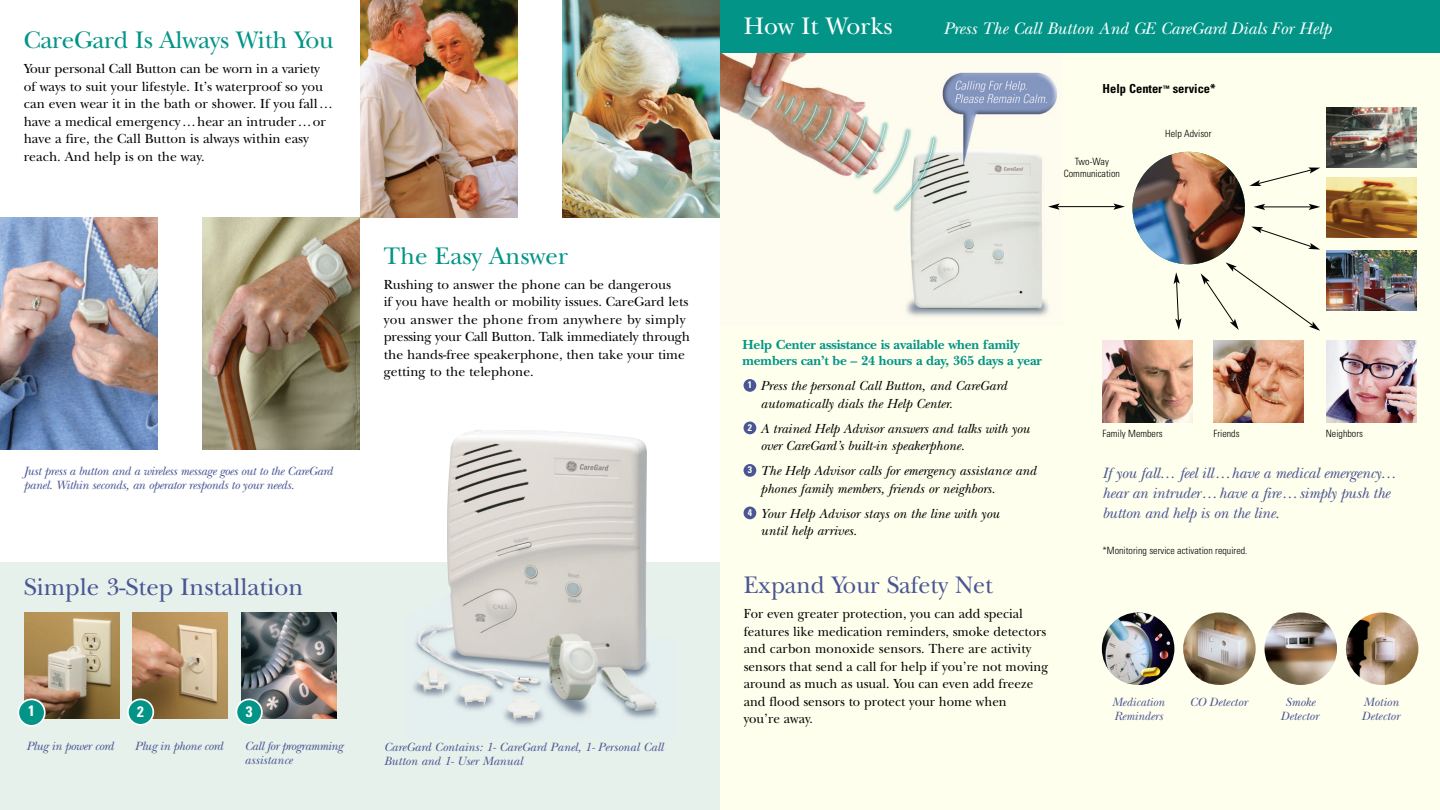
<style>
.page{position:relative;width:1440px;height:810px;background:#fff}
.page>*{position:absolute;margin:0;border:0;box-sizing:border-box;transform-origin:0 0}
.t1{font:25px "New Baskerville";letter-spacing:-.01em;color:#029587}
.t2{font:25px "New Baskerville";color:#4a5694}
.t3{font:25px "New Baskerville";color:#4a5694;scale:.96 1}
.t4{font:25px "New Baskerville";color:#fff}
.t5{font:italic 17.5px "New Baskerville";color:#fff}
.t6{font:italic 15.62px/20px "New Baskerville";letter-spacing:-.015em;color:#4a5694}
.t7{font:700 condensed 15.12px "Univers";color:#fff}
.t8{font:13.75px/17.5px "New Baskerville";color:#000}
.t9{font:italic 13.75px/17.5px "New Baskerville";letter-spacing:-.005em;color:#000}
.t10{font:13.75px/17.5px "New Baskerville";color:#000;scale:.96 1}
.t11{font:700 13.75px/16.2px "New Baskerville";letter-spacing:-.01em;color:#029587}
.t12{font:italic 12.5px/13.8px "New Baskerville";letter-spacing:-.02em;color:#4a5694}
.t13{font:italic 12.5px/13.8px "New Baskerville";color:#4a5694}
.t14{font:700 condensed 12.5px "Univers";color:#000}
.t15{font:italic 12.5px/13.8px "New Baskerville";color:#4a5694;scale:.96 1}
.t16{font:300 condensed 10px/12px "Univers";color:#000;text-align:center}
.t17{font:700 condensed 9.62px "Univers";color:#fff}
.s1{font-size:7.5px}
</style>
<div class="page">
<div style="left:0;top:562px;width:723px;height:248px;background:#e6f1ec"></div>
<img style="left:413px;top:430px;width:246px;height:296px">
<div style="left:720px;top:52px;width:720px;height:758px;background:#ffffed"></div>
<img style="left:0;top:218px;width:158px;height:232px">
<img style="left:202px;top:218px;width:158px;height:232px">
<img style="left:24px;top:612px;width:95px;height:107px">
<img style="left:133px;top:612px;width:95px;height:107px">
<img style="left:241px;top:612px;width:95px;height:107px">
<svg style="left:236px;top:699px;width:27px;height:27px"></svg>
<svg style="left:127px;top:699px;width:27px;height:27px"></svg>
<svg style="left:17px;top:699px;width:29px;height:28px"></svg>
<img style="left:720px;top:52px;width:342px;height:265px">
<div style="left:744px;top:507px;width:12px;height:12px;background:#4a5694;border-radius:50%"></div>
<div style="left:744px;top:464px;width:12px;height:13px;background:#4a5694;border-radius:50%"></div>
<div style="left:744px;top:422px;width:12px;height:12px;background:#4a5694;border-radius:50%"></div>
<div style="left:744px;top:379px;width:12px;height:13px;background:#4a5694;border-radius:50%"></div>
<img style="left:1132px;top:152px;width:113px;height:112px;border-radius:50%">
<img style="left:1102px;top:340px;width:90px;height:82px">
<img style="left:1326px;top:340px;width:90px;height:82px">
<img style="left:1326px;top:108px;width:90px;height:60px">
<img style="left:1326px;top:178px;width:90px;height:60px">
<img style="left:1326px;top:251px;width:90px;height:60px">
<img style="left:1214px;top:340px;width:90px;height:82px">
<div style="left:720px;top:0;width:720px;height:52px;background:#029587"></div>
<img style="left:1102px;top:612px;width:72px;height:73px;border-radius:50%">
<img style="left:360px;top:0;width:158px;height:218px">
<img style="left:562px;top:0;width:158px;height:218px">
<img style="left:1183px;top:612px;width:73px;height:73px;border-radius:50%">
<img style="left:1346px;top:612px;width:72px;height:73px;border-radius:50%">
<img style="left:1265px;top:612px;width:72px;height:73px;border-radius:50%">
<hr style="left:1057px;top:206px;width:59px;height:1px;background:#000">
<svg style="left:1048px;top:203px;width:12px;height:7px"></svg>
<svg style="left:1113px;top:203px;width:12px;height:7px"></svg>
<hr style="left:1263px;top:207px;width:48px;height:1px;background:#000">
<svg style="left:1254px;top:204px;width:11px;height:6px"></svg>
<svg style="left:1309px;top:204px;width:11px;height:6px"></svg>
<svg style="left:1252px;top:227px;width:68px;height:23px"></svg>
<svg style="left:1249px;top:168px;width:71px;height:18px"></svg>
<svg style="left:1201px;top:262px;width:119px;height:69px"></svg>
<svg style="left:1174px;top:272px;width:7px;height:58px"></svg>
<h1 class="t1" style="left:24px;top:31px;width:312px">CareGard Is Always With You</h1>
<p class="t8" style="left:24px;top:62px;width:311px">Your personal Call Button can be worn in a variety of ways to suit your lifestyle. It’s waterproof so you can even wear it in the bath or shower. If you fall… have a medical emergency…hear an intruder…or have a fire, the Call Button is always within easy reach. And help is on the way.</p>
<p class="t12" style="left:24px;top:466px;width:311px">Just press a button and a wireless message goes out to the CareGard panel. Within seconds, an operator responds to your needs.</p>
<h1 class="t2" style="left:24px;top:577px;width:281px">Simple 3-Step Installation</h1>
<h1 class="t1" style="left:384px;top:247px;width:186px">The Easy Answer</h1>
<p class="t8" style="left:384px;top:277px;width:308px">Rushing to answer the phone can be dangerous<br>if you have health or mobility issues. CareGard lets you answer the phone from anywhere by simply pressing your Call Button. Talk immediately through the hands-free speakerphone, then take your time getting to the telephone.</p>
<p class="t7" style="left:28px;top:706px;width:8px">1</p>
<p class="t7" style="left:137px;top:706px;width:8px">2</p>
<p class="t7" style="left:246px;top:706px;width:8px">3</p>
<p class="t12" style="left:26px;top:741px;width:89px">Plug in power cord</p>
<p class="t12" style="left:135px;top:741px;width:90px">Plug in phone cord</p>
<p class="t12" style="left:245px;top:741px;width:100px">Call for programming assistance</p>
<p class="t13" style="left:384px;top:742px;width:281px">CareGard Contains: 1- CareGard Panel, 1- Personal Call<br>Button and 1- User Manual</p>
<h1 class="t4" style="left:744px;top:17px;width:150px">How It Works</h1>
<p class="t5" style="left:943px;top:22px;width:389px">Press The Call Button And GE CareGard Dials For Help</p>
<p class="t14" style="left:1102px;top:84px;width:115px">Help Center<span class="s1">™</span> service*</p>
<p class="t16" style="left:1064px;top:156px;width:58px">Two-Way<br>Communication</p>
<p class="t16" style="left:1165px;top:129px;width:48px">Help Advisor</p>
<p class="t11" style="left:742px;top:338px;width:301px">Help Center assistance is available when family members can’t be – 24 hours a day, 365 days a year</p>
<p class="t9" style="left:761px;top:379px;width:248px">Press the personal Call Button, and CareGard automatically dials the Help Center.</p>
<p class="t9" style="left:761px;top:421px;width:271px">A trained Help Advisor answers and talks with you over CareGard’s built-in speakerphone.</p>
<p class="t9" style="left:761px;top:464px;width:277px">The Help Advisor calls for emergency assistance and phones family members, friends or neighbors.</p>
<p class="t9" style="left:761px;top:506px;width:240px">Your Help Advisor stays on the line with you until help arrives.</p>
<p class="t17" style="left:748px;top:381px;width:6px">1</p>
<p class="t17" style="left:748px;top:424px;width:6px">2</p>
<p class="t17" style="left:748px;top:467px;width:6px">3</p>
<p class="t17" style="left:748px;top:509px;width:6px">4</p>
<h1 class="t3" style="left:744px;top:576px;width:261px">Expand Your Safety Net</h1>
<p class="t10" style="left:744px;top:607px;width:319px">For even greater protection, you can add special features like medication reminders, smoke detectors and carbon monoxide sensors. There are activity sensors that send a call for help if you’re not moving around as much as usual. You can even add freeze and flood sensors to protect your home when<br>you’re away.</p>
<p class="t16" style="left:1102px;top:429px;width:62px">Family Members</p>
<p class="t16" style="left:1213px;top:429px;width:28px">Friends</p>
<p class="t16" style="left:1326px;top:429px;width:39px">Neighbors</p>
<p class="t6" style="left:1102px;top:465px;width:296px">If you fall… feel ill…have a medical emergency… hear an intruder…have a fire…simply push the button and help is on the line.</p>
<p class="t16" style="left:1102px;top:545px;width:146px">*Monitoring service activation required.</p>
<p class="t15" style="left:1112px;top:697px;width:56px">Medication<br>Reminders</p>
<p class="t13" style="left:1189px;top:697px;width:59px">CO Detector</p>
<p class="t13" style="left:1281px;top:697px;width:39px;text-align:center">Smoke<br>Detector</p>
<p class="t13" style="left:1362px;top:697px;width:39px">Motion<br>Detector</p>
</div>
